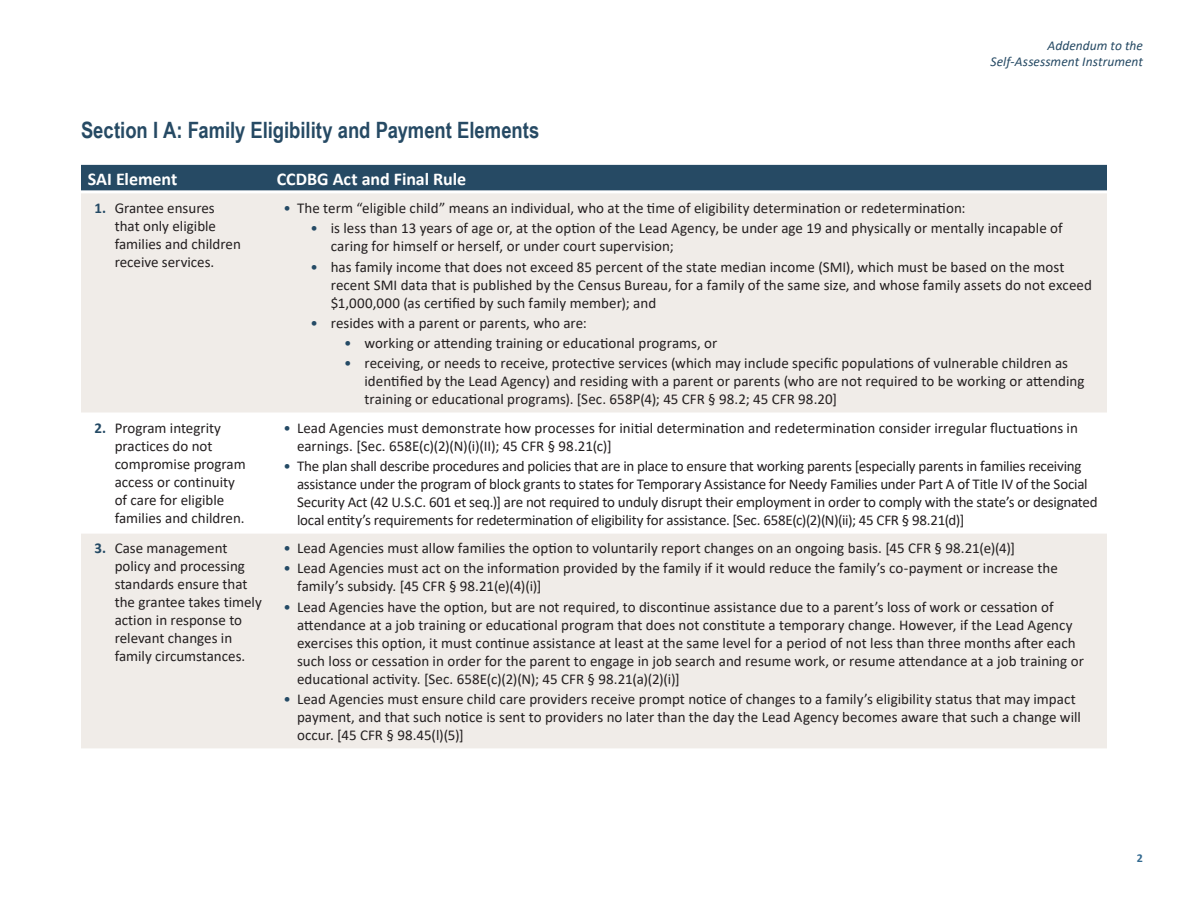
<style>
.page{position:relative;width:1188px;height:918px;background:#fff}
.page>*{position:absolute;margin:0;border:0;box-sizing:border-box;transform-origin:0 0}
.H2-SectionTitle{font:700 22.5px "Arial Narrow";color:#264a64}
.Table__TH__Col_Heade{font:700 18px "Calibri";color:#fff}
.t1{font:15px/18px "Calibri";color:#231f20}
.t2{font:italic 13.5px/16.5px "Calibri";letter-spacing:.005em;color:#264a64;text-align:right}
.t3{font:700 12px "Calibri";color:#336a90}
.s1{font-weight:700;color:#244a65}
.s2{color:#244a65}
</style>
<div class="page">
<div style="left:81px;top:165px;width:1026px;height:25px;background:#264a64"></div>
<div style="left:81px;top:193px;width:1026px;height:555px;background:#f0ece8"></div>
<svg style="left:81px;top:413px;width:1026px;height:120px"></svg>
<p class="t2" style="left:991px;top:36px;width:154px">Addendum to the<br>Self-Assessment Instrument</p>
<h2 class="H2-SectionTitle" style="left:81px;top:113px;width:460px">Section I A: Family Eligibility and Payment Elements</h2>
<p class="Table__TH__Col_Heade" style="left:88px;top:166px;width:91px">SAI Element</p>
<p class="Table__TH__Col_Heade" style="left:277px;top:166px;width:191px">CCDBG Act and Final Rule</p>
<p class="t1" style="left:115px;top:199px;width:128px;text-indent:-20px"><span class="s1">1.</span> Grantee ensures that only eligible families and children receive services.</p>
<p class="t1" style="left:284px;top:199px;width:684px"><span class="s2">•</span> The term “eligible child” means an individual, who at the time of eligibility determination or redetermination:</p>
<p class="t1" style="left:331px;top:219px;width:733px;text-indent:-20px"><span class="s2">•</span> is less than 13 years of age or, at the option of the Lead Agency, be under age 19 and physically or mentally incapable of caring for himself or herself, or under court supervision;</p>
<p class="t1" style="left:331px;top:257px;width:763px;text-indent:-20px"><span class="s2">•</span> has family income that does not exceed 85 percent of the state median income (SMI), which must be based on the most recent SMI data that is published by the Census Bureau, for a family of the same size, and whose family assets do not exceed $1,000,000 (as certified by such family member); and</p>
<p class="t1" style="left:310px;top:313px;width:278px"><span class="s2">•</span> resides with a parent or parents, who are:</p>
<p class="t1" style="left:344px;top:334px;width:375px"><span class="s2">•</span> working or attending training or educational programs, or</p>
<p class="t1" style="left:364px;top:354px;width:722px;text-indent:-20px"><span class="s2">•</span> receiving, or needs to receive, protective services (which may include specific populations of vulnerable children as identified by the Lead Agency) and residing with a parent or parents (who are not required to be working or attending training or educational programs). [Sec. 658P(4); 45 CFR § 98.2; 45 CFR 98.20]</p>
<p class="t1" style="left:115px;top:418px;width:132px;text-indent:-20px"><span class="s1">2.</span> Program integrity practices do not compromise program access or continuity of care for eligible families and children.</p>
<p class="t1" style="left:297px;top:418px;width:782px;text-indent:-14px"><span class="s2">•</span> Lead Agencies must demonstrate how processes for initial determination and redetermination consider irregular fluctuations in earnings. [Sec. 658E(c)(2)(N)(i)(II); 45 CFR § 98.21(c)]</p>
<p class="t1" style="left:297px;top:456px;width:802px;text-indent:-14px"><span class="s2">•</span> The plan shall describe procedures and policies that are in place to ensure that working parents [especially parents in families receiving assistance under the program of block grants to states for Temporary Assistance for Needy Families under Part A of Title IV of the Social Security Act (42 U.S.C. 601 et seq.)] are not required to unduly disrupt their employment in order to comply with the state’s or designated local entity’s requirements for redetermination of eligibility for assistance. [Sec. 658E(c)(2)(N)(ii); 45 CFR § 98.21(d)]</p>
<p class="t1" style="left:115px;top:539px;width:149px;text-indent:-20px"><span class="s1">3.</span> Case management policy and processing standards ensure that the grantee takes timely action in response to relevant changes in family circumstances.</p>
<p class="t1" style="left:284px;top:539px;width:733px"><span class="s2">•</span> Lead Agencies must allow families the option to voluntarily report changes on an ongoing basis. [45 CFR § 98.21(e)(4)]</p>
<p class="t1" style="left:297px;top:559px;width:762px;text-indent:-14px"><span class="s2">•</span> Lead Agencies must act on the information provided by the family if it would reduce the family’s co-payment or increase the family’s subsidy. [45 CFR § 98.21(e)(4)(i)]</p>
<p class="t1" style="left:297px;top:597px;width:788px;text-indent:-14px"><span class="s2">•</span> Lead Agencies have the option, but are not required, to discontinue assistance due to a parent’s loss of work or cessation of attendance at a job training or educational program that does not constitute a temporary change. However, if the Lead Agency exercises this option, it must continue assistance at least at the same level for a period of not less than three months after each such loss or cessation in order for the parent to engage in job search and resume work, or resume attendance at a job training or educational activity. [Sec. 658E(c)(2)(N); 45 CFR § 98.21(a)(2)(i)]</p>
<p class="t1" style="left:297px;top:689px;width:786px;text-indent:-14px"><span class="s2">•</span> Lead Agencies must ensure child care providers receive prompt notice of changes to a family’s eligibility status that may impact payment, and that such notice is sent to providers no later than the day the Lead Agency becomes aware that such a change will occur. [45 CFR § 98.45(l)(5)]</p>
<p class="t3" style="left:1137px;top:850px;width:8px">2</p>
</div>
